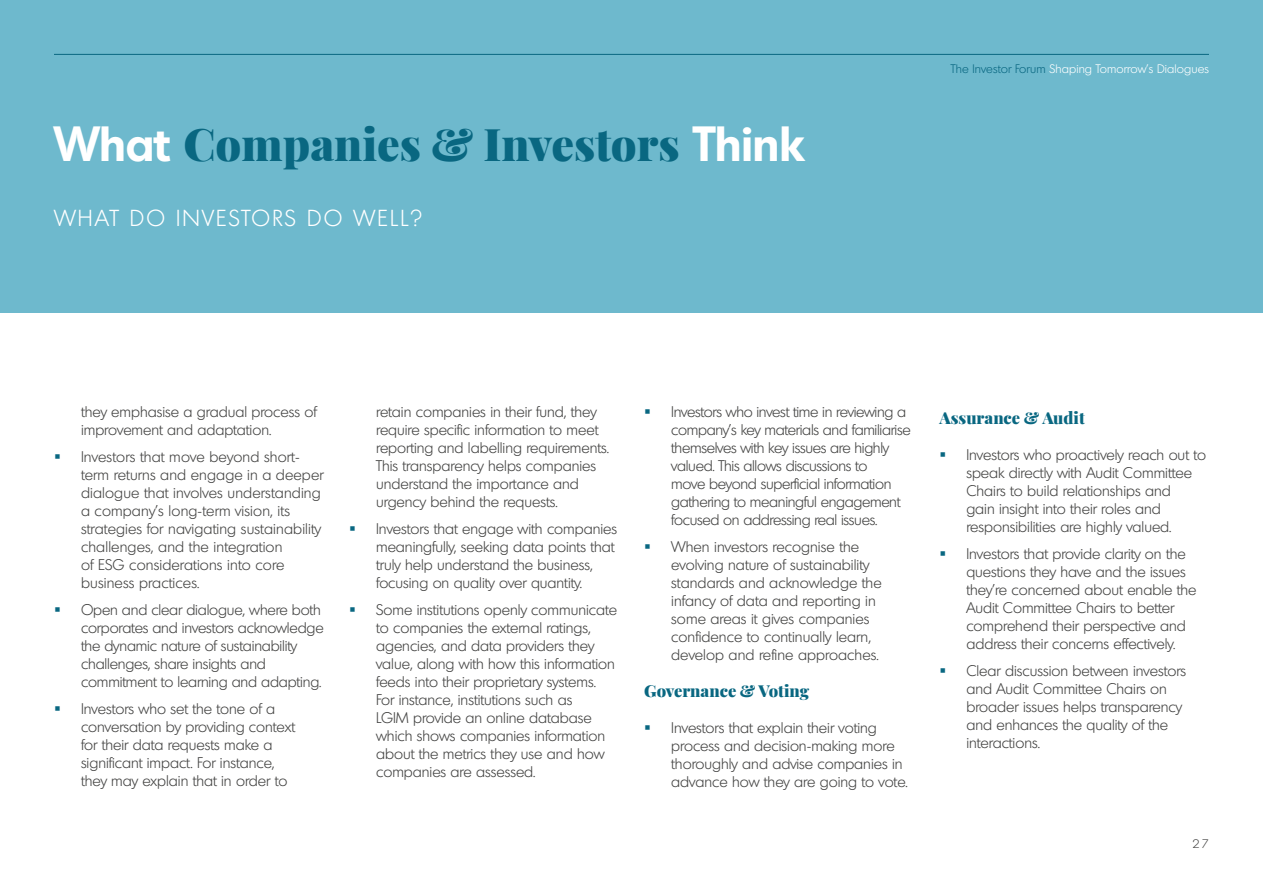
<style>
.page{position:relative;width:1263px;height:893px;background:#fff}
.page>*{position:absolute;margin:0;border:0;box-sizing:border-box;transform-origin:0 0}
.t1{font:900 45px "Playfair Display";color:#096781}
.t2{font:300 22.5px "Montreal Serial";letter-spacing:.1em;color:#fff}
.t3{font:900 16.5px "Playfair Display";color:#096781}
.t4{font:300 15px/18px "Montreal Serial";color:#424241}
.t5{font:300 15px/18px "Montreal Serial";letter-spacing:-.02em;color:#424241}
.t6{font:300 12px "Montreal Serial";letter-spacing:.01em;color:#fff}
.t7{font:300 12px "Montreal Serial";color:#424241}
.s1{font-family:"Montreal Serial";font-weight:700;font-size:48px;color:#fff}
.s2{color:#096781}
</style>
<div class="page">
<div style="left:0;top:0;width:1263px;height:313px;background:#6eb9cd"></div>
<hr style="left:54px;top:54px;width:1155px;height:1px;background:#096781">
<h1 class="t1" style="left:54px;top:108px;width:751px"><span class="s1">What</span> Companies &amp; Investors <span class="s1">Think</span></h1>
<h2 class="t2" style="left:54px;top:204px;width:369px">WHAT DO INVESTORS DO WELL?</h2>
<p class="t6" style="left:951px;top:62px;width:259px"><span class="s2">The Investor Forum</span> Shaping Tomorrow’s Dialogues</p>
<p class="t4" style="left:81px;top:402px;width:237px">they emphasise a gradual process of improvement and adaptation.</p>
<p class="t4" style="left:81px;top:447px;width:244px">Investors that move beyond short&shy;term returns and engage in a deeper dialogue that involves understanding a company’s long-term vision, its strategies for navigating sustainability challenges, and the integration<br>of ESG considerations into core business practices.</p>
<p class="t4" style="left:81px;top:600px;width:244px">Open and clear dialogue, where both corporates and investors acknowledge the dynamic nature of sustainability challenges, share insights and commitment to learning and adapting.</p>
<p class="t4" style="left:81px;top:699px;width:215px">Investors who set the tone of a conversation by providing context for their data requests make a significant impact. For instance, they may explain that in order to</p>
<p class="t4" style="left:376px;top:402px;width:235px">retain companies in their fund, they require specific information to meet reporting and labelling requirements.<br>This transparency helps companies understand the importance and urgency behind the requests.</p>
<p class="t4" style="left:376px;top:519px;width:243px">Investors that engage with companies meaningfully, seeking data points that truly help understand the business, focusing on quality over quantity.</p>
<p class="t4" style="left:376px;top:600px;width:242px">Some institutions openly communicate to companies the external ratings, agencies, and data providers they value, along with how this information feeds into their proprietary systems.<br>For instance, institutions such as<br>LGIM provide an online database which shows companies information about the metrics they use and how companies are assessed.</p>
<p class="t5" style="left:671px;top:402px;width:241px">Investors who invest time in reviewing a company’s key materials and familiarise themselves with key issues are highly valued. This allows discussions to<br>move beyond superficial information gathering to meaningful engagement focused on addressing real issues.</p>
<p class="t4" style="left:671px;top:537px;width:212px">When investors recognise the evolving nature of sustainability standards and acknowledge the infancy of data and reporting in some areas it gives companies confidence to continually learn, develop and refine approaches.</p>
<p class="t3" style="left:644px;top:678px;width:166px">Governance &amp; Voting</p>
<p class="t4" style="left:671px;top:719px;width:238px">Investors that explain their voting process and decision-making more thoroughly and advise companies in advance how they are going to vote.</p>
<p class="t3" style="left:939px;top:404px;width:147px">Assurance &amp; Audit</p>
<p class="t4" style="left:966px;top:445px;width:241px">Investors who proactively reach out to speak directly with Audit Committee Chairs to build relationships and<br>gain insight into their roles and responsibilities are highly valued.</p>
<p class="t4" style="left:966px;top:544px;width:232px">Investors that provide clarity on the questions they have and the issues they’re concerned about enable the Audit Committee Chairs to better comprehend their perspective and address their concerns effectively.</p>
<p class="t4" style="left:966px;top:661px;width:221px">Clear discussion between investors and Audit Committee Chairs on broader issues helps transparency and enhances the quality of the interactions.</p>
<p class="t7" style="left:1192px;top:836px;width:18px">27</p>
</div>
